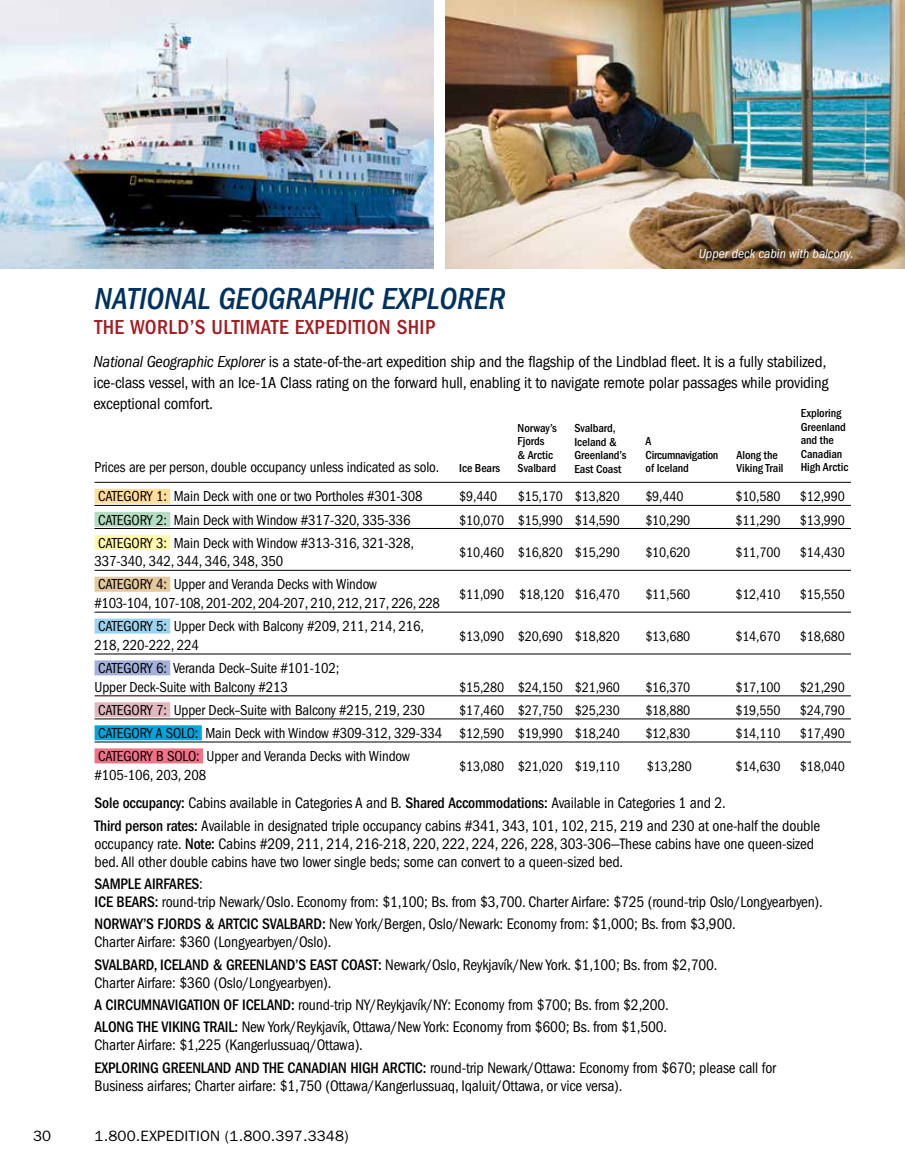
<style>
.page{position:relative;width:905px;height:1175px;background:#fff}
.page>*{position:absolute;margin:0;border:0;box-sizing:border-box;transform-origin:0 0}
.t1{font:italic 500 condensed 31.5px "ITC Franklin Gothic Std";color:#003260}
.t2{font:500 condensed 21px "ITC Franklin Gothic Std";letter-spacing:.02em;color:#a41d21}
.t3{font:condensed 16.5px/21px "ITC Franklin Gothic Std";letter-spacing:-.01em;color:#000}
.t4{font:condensed 15.75px/18px "ITC Franklin Gothic Std";letter-spacing:-.01em;color:#000}
.t5{font:condensed 15px/18.8px "ITC Franklin Gothic Std";letter-spacing:-.01em;color:#000}
.t6{font:15px "ITC Franklin Gothic Std";letter-spacing:.01em;color:#000}
.t7{font:condensed 14.25px "ITC Franklin Gothic Std";letter-spacing:-.01em;color:#000}
.t8{font:italic condensed 13.5px "ITC Franklin Gothic Std";color:#fff}
.t9{font:500 condensed 12px/13.5px "ITC Franklin Gothic Std";letter-spacing:-.005em;color:#000}
.s1{font-style:italic}
.s2{font-size:14.25px}
.s3{font-weight:500}
</style>
<div class="page">
<img style="left:0;top:0;width:433px;height:269px">
<img style="left:446px;top:0;width:458px;height:269px">
<hr style="left:94px;top:482px;width:756px;height:1px;background:#000">
<div style="left:94px;top:489px;width:76px;height:15px;background:#ffdd9a"></div>
<hr style="left:94px;top:505px;width:756px;height:1px;background:#000">
<div style="left:94px;top:512px;width:76px;height:15px;background:#b4ddc1"></div>
<hr style="left:94px;top:528px;width:756px;height:1px;background:#000">
<div style="left:94px;top:535px;width:76px;height:15px;background:#fff9ae"></div>
<hr style="left:94px;top:570px;width:756px;height:1px;background:#000">
<div style="left:94px;top:576px;width:76px;height:15px;background:#e5c89e"></div>
<hr style="left:94px;top:612px;width:756px;height:1px;background:#000">
<div style="left:94px;top:618px;width:76px;height:15px;background:#9ed2f1"></div>
<hr style="left:94px;top:653px;width:756px;height:1px;background:#000">
<div style="left:94px;top:660px;width:76px;height:15px;background:#a3b1da"></div>
<hr style="left:94px;top:695px;width:756px;height:1px;background:#000">
<div style="left:94px;top:702px;width:76px;height:15px;background:#e1b8be"></div>
<hr style="left:94px;top:718px;width:756px;height:1px;background:#000">
<div style="left:94px;top:725px;width:108px;height:15px;background:#00a6de"></div>
<hr style="left:94px;top:741px;width:756px;height:1px;background:#000">
<div style="left:94px;top:748px;width:109px;height:15px;background:#f27186"></div>
<h1 class="t1" style="left:94px;top:281px;width:412px">NATIONAL GEOGRAPHIC EXPLORER</h1>
<h2 class="t2" style="left:94px;top:315px;width:342px">THE WORLD’S ULTIMATE EXPEDITION SHIP</h2>
<p class="t8" style="left:698px;top:246px;width:156px">Upper deck cabin with balcony.</p>
<p class="t3" style="left:93px;top:351px;width:736px"><span class="s1">National Geographic Explorer</span> is a state-of-the-art expedition ship and the flagship of the Lindblad fleet. It is a fully stabilized, ice-class vessel, with an Ice-1A Class rating on the forward hull, enabling it to navigate remote polar passages while providing exceptional comfort.</p>
<p class="t9" style="left:800px;top:407px;width:49px">Exploring<br>Greenland and the<br>Canadian<br>High Arctic</p>
<p class="t9" style="left:517px;top:421px;width:41px">Norway’s<br>Fjords<br>&amp; Arctic<br>Svalbard</p>
<p class="t9" style="left:574px;top:421px;width:54px">Svalbard,<br>Iceland &amp;<br>Greenland’s<br>East Coast</p>
<p class="t9" style="left:645px;top:434px;width:74px">A<br>Circumnavigation of Iceland</p>
<p class="t9" style="left:736px;top:448px;width:48px">Along the<br>Viking Trail</p>
<p class="t5" style="left:94px;top:452px;width:346px;line-height:29.5px">Prices are per person, double occupancy unless indicated as solo.<br>CATEGORY 1: Main Deck with one or two Portholes #301-308</p>
<p class="t9" style="left:459px;top:461px;width:43px">Ice Bears</p>
<p class="t7" style="left:459px;top:489px;width:40px">$9,440</p>
<p class="t7" style="left:517px;top:489px;width:104px">$15,170 $13,820</p>
<p class="t7" style="left:645px;top:489px;width:40px">$9,440</p>
<p class="t7" style="left:735px;top:489px;width:47px">$10,580</p>
<p class="t7" style="left:800px;top:489px;width:47px">$12,990</p>
<p class="t5" style="left:98px;top:510px;width:314px">CATEGORY 2: Main Deck with Window #317-320, 335-336</p>
<p class="t7" style="left:459px;top:512px;width:162px">$10,070 $15,990 $14,590</p>
<p class="t7" style="left:645px;top:512px;width:47px">$10,290</p>
<p class="t7" style="left:735px;top:512px;width:47px">$11,290</p>
<p class="t7" style="left:799px;top:512px;width:47px">$13,990</p>
<p class="t5" style="left:94px;top:533px;width:321px">CATEGORY 3: Main Deck with Window #313-316, 321-328,<br>337-340, 342, 344, 346, 348, 350</p>
<p class="t7" style="left:459px;top:544px;width:162px">$10,460 $16,820 $15,290</p>
<p class="t7" style="left:645px;top:544px;width:47px">$10,620</p>
<p class="t7" style="left:735px;top:544px;width:47px">$11,700</p>
<p class="t7" style="left:799px;top:544px;width:47px">$14,430</p>
<p class="t5" style="left:94px;top:575px;width:347px">CATEGORY 4: Upper and Veranda Decks with Window<br>#103-104, 107-108, 201-202, 204-207, 210, 212, 217, 226, 228</p>
<p class="t7" style="left:459px;top:586px;width:162px">$11,090 $18,120 $16,470</p>
<p class="t7" style="left:645px;top:586px;width:47px">$11,560</p>
<p class="t7" style="left:735px;top:586px;width:47px">$12,410</p>
<p class="t7" style="left:799px;top:586px;width:47px">$15,550</p>
<p class="t5" style="left:94px;top:617px;width:331px">CATEGORY 5: Upper Deck with Balcony #209, 211, 214, 216,<br>218, 220-222, 224</p>
<p class="t7" style="left:459px;top:628px;width:162px">$13,090 $20,690 $18,820</p>
<p class="t7" style="left:645px;top:628px;width:47px">$13,680</p>
<p class="t7" style="left:735px;top:628px;width:47px">$14,670</p>
<p class="t7" style="left:799px;top:628px;width:47px">$18,680</p>
<p class="t5" style="left:94px;top:659px;width:246px">CATEGORY 6: Veranda Deck–Suite #101-102;<br>Upper Deck-Suite with Balcony #213</p>
<p class="t7" style="left:459px;top:679px;width:162px">$15,280 $24,150 $21,960</p>
<p class="t7" style="left:645px;top:679px;width:47px">$16,370</p>
<p class="t7" style="left:735px;top:679px;width:47px">$17,100</p>
<p class="t7" style="left:799px;top:679px;width:47px">$21,290</p>
<p class="t5" style="left:98px;top:700px;width:328px">CATEGORY 7: Upper Deck–Suite with Balcony #215, 219, 230</p>
<p class="t7" style="left:459px;top:702px;width:162px">$17,460 $27,750 $25,230</p>
<p class="t7" style="left:645px;top:702px;width:47px">$18,880</p>
<p class="t7" style="left:735px;top:702px;width:47px">$19,550</p>
<p class="t7" style="left:799px;top:702px;width:47px">$24,790</p>
<p class="t5" style="left:98px;top:724px;width:523px">CATEGORY A SOLO: Main Deck with Window #309-312, 329-334 <span class="s2">$12,590 $19,990 $18,240</span></p>
<p class="t7" style="left:645px;top:725px;width:47px">$12,830</p>
<p class="t7" style="left:735px;top:725px;width:47px">$14,110</p>
<p class="t7" style="left:799px;top:725px;width:47px">$17,490</p>
<p class="t5" style="left:94px;top:747px;width:317px">CATEGORY B SOLO: Upper and Veranda Decks with Window #105-106, 203, 208</p>
<p class="t7" style="left:459px;top:758px;width:162px">$13,080 $21,020 $19,110</p>
<p class="t7" style="left:646px;top:758px;width:47px">$13,280</p>
<p class="t7" style="left:735px;top:758px;width:47px">$14,630</p>
<p class="t7" style="left:799px;top:758px;width:47px">$18,040</p>
<p class="t4" style="left:94px;top:792px;width:727px;line-height:22.4px"><span class="s3">Sole occupancy:</span> Cabins available in Categories A and B. <span class="s3">Shared Accommodations:</span> Available in Categories 1 and 2.<br><span class="s3">Third person rates:</span> Available in designated triple occupancy cabins #341, 343, 101, 102, 215, 219 and 230 at one-half the double</p>
<p class="t4" style="left:94px;top:834px;width:721px">occupancy rate. <span class="s3">Note:</span> Cabins #209, 211, 214, 216-218, 220, 222, 224, 226, 228, 303-306—These cabins have one queen-sized bed. All other double cabins have two lower single beds; some can convert to a queen-sized bed.</p>
<p class="t4" style="left:94px;top:875px;width:729px"><span class="s3">SAMPLE AIRFARES</span>:<br><span class="s3">ICE BEARS:</span> round-trip Newark/Oslo. Economy from: $1,100; Bs. from $3,700. Charter Airfare: $725 (round-trip Oslo/Longyearbyen).</p>
<p class="t4" style="left:94px;top:915px;width:642px"><span class="s3">NORWAY’S FJORDS &amp; ARTCIC SVALBARD:</span> New York/Bergen, Oslo/Newark: Economy from: $1,000; Bs. from $3,900.<br>Charter Airfare: $360 (Longyearbyen/Oslo).</p>
<p class="t4" style="left:94px;top:955px;width:624px"><span class="s3">SVALBARD, ICELAND &amp; GREENLAND’S EAST COAST:</span> Newark/Oslo, Reykjavík/New York. $1,100; Bs. from $2,700.<br>Charter Airfare: $360 (Oslo/Longyearbyen).</p>
<p class="t4" style="left:94px;top:993px;width:576px;line-height:22.4px"><span class="s3">A CIRCUMNAVIGATION OF ICELAND:</span> round-trip NY/Reykjavík/NY: Economy from $700; Bs. from $2,200.<br><span class="s3">ALONG THE VIKING TRAIL:</span> New York/Reykjavík, Ottawa/New York: Economy from $600; Bs. from $1,500.</p>
<p class="t4" style="left:94px;top:1034px;width:683px;line-height:22.4px">Charter Airfare: $1,225 (Kangerlussuaq/Ottawa).<br><span class="s3">EXPLORING GREENLAND AND THE CANADIAN HIGH ARCTIC:</span> round-trip Newark/Ottawa: Economy from $670; please call for</p>
<p class="t4" style="left:94px;top:1076px;width:529px">Business airfares; Charter airfare: $1,750 (Ottawa/Kangerlussuaq, Iqaluit/Ottawa, or vice versa).</p>
<p class="t6" style="left:33px;top:1127px;width:20px">30</p>
<p class="t6" style="left:94px;top:1127px;width:256px">1.800.EXPEDITION (1.800.397.3348)</p>
</div>
